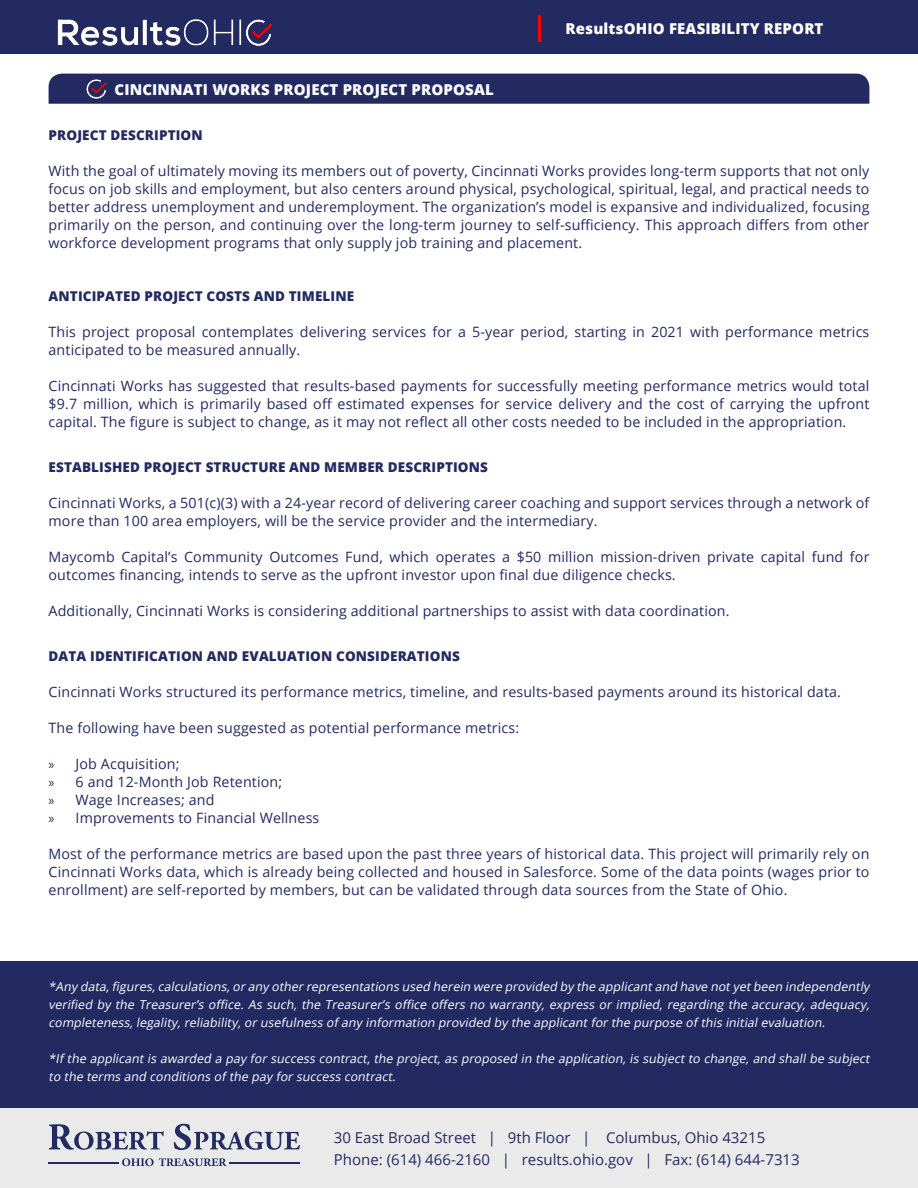
<style>
.page{position:relative;width:918px;height:1188px;background:#fff}
.page>*{position:absolute;margin:0;border:0;box-sizing:border-box;transform-origin:0 0}
.t1{font:15px "Open Sans";color:#232a62}
.t2{font:800 15px "Open Sans";letter-spacing:.01em;color:#fff}
.t3{font:14.25px/18px "Open Sans";letter-spacing:.01em;color:#232a62;text-align:justify}
.t4{font:800 13.5px "Open Sans";letter-spacing:.01em;color:#232a62}
.t5{font:italic 12.3px/18px "Open Sans";letter-spacing:.01em;color:#fff}
.s1{font-family:"Myriad Pro"}
</style>
<div class="page">
<div style="left:0;top:0;width:918px;height:54px;background:#232a62"></div>
<img style="left:57px;top:19px;width:216px;height:27px">
<hr style="left:538px;top:16px;width:3px;height:26px;background:#f00">
<div style="left:49px;top:74px;width:820px;height:30px;background:#232a62"></div>
<img style="left:86px;top:76px;width:24px;height:24px">
<div style="left:0;top:1107px;width:918px;height:81px;background:#eaeaea"></div>
<svg style="left:49px;top:1124px;width:115px;height:26px"></svg>
<svg style="left:174px;top:1124px;width:126px;height:26px"></svg>
<svg style="left:122px;top:1158px;width:105px;height:8px"></svg>
<hr style="left:49px;top:1163px;width:70px;height:1px;background:#222c61">
<hr style="left:229px;top:1163px;width:71px;height:1px;background:#222c61">
<div style="left:0;top:961px;width:918px;height:147px;background:#232a62"></div>
<p class="t2" style="left:114px;top:78px;width:381px">CINCINNATI WORKS PROJECT PROJECT PROPOSAL</p>
<p class="t2" style="left:565px;top:17px;width:260px">ResultsOHIO FEASIBILITY REPORT</p>
<p class="t4" style="left:49px;top:125px;width:156px">PROJECT DESCRIPTION</p>
<p class="t3" style="left:49px;top:162px;width:822px">With the goal of ultimately moving its members out of poverty, Cincinnati Works provides long-term supports that not only focus on job skills and employment, but also centers around physical, psychological, spiritual, legal, and practical needs to better address unemployment and underemployment. The organization’s model is expansive and individualized, focusing primarily on the person, and continuing over the long-term journey to self-sufficiency. This approach differs from other workforce development programs that only supply job training and placement.</p>
<p class="t4" style="left:49px;top:286px;width:307px">ANTICIPATED PROJECT COSTS AND TIMELINE</p>
<p class="t3" style="left:49px;top:322px;width:822px">This project proposal contemplates delivering services for a 5-year period, starting in 2021 with performance metrics anticipated to be measured annually.</p>
<p class="t3" style="left:49px;top:376px;width:822px">Cincinnati Works has suggested that results-based payments for successfully meeting performance metrics would total $9.7 million, which is primarily based off estimated expenses for service delivery and the cost of carrying the upfront capital. The figure is subject to change, as it may not reflect all other costs needed to be included in the appropriation.</p>
<p class="t4" style="left:49px;top:457px;width:441px">ESTABLISHED PROJECT STRUCTURE AND MEMBER DESCRIPTIONS</p>
<p class="t3" style="left:49px;top:493px;width:822px">Cincinnati Works, a 501(c)(3) with a 24-year record of delivering career coaching and support services through a network of more than 100 area employers, will be the service provider and the intermediary.</p>
<p class="t3" style="left:49px;top:547px;width:822px">Maycomb Capital’s Community Outcomes Fund, which operates a $50 million mission-driven private capital fund for outcomes financing, intends to serve as the upfront investor upon final due diligence checks.</p>
<p class="t3" style="left:49px;top:601px;width:683px">Additionally, Cincinnati Works is considering additional partnerships to assist with data coordination.</p>
<p class="t4" style="left:49px;top:646px;width:413px">DATA IDENTIFICATION AND EVALUATION CONSIDERATIONS</p>
<p class="t3" style="left:49px;top:682px;width:794px">Cincinnati Works structured its performance metrics, timeline, and results-based payments around its historical data.</p>
<p class="t3" style="left:49px;top:718px;width:472px">The following have been suggested as potential performance metrics:</p>
<p class="t3" style="left:49px;top:754px;width:133px"><span class="s1">»</span> Job Acquisition;</p>
<p class="t3" style="left:49px;top:772px;width:235px"><span class="s1">»</span> 6 and 12-Month Job Retention;</p>
<p class="t3" style="left:49px;top:790px;width:167px"><span class="s1">»</span> Wage Increases; and</p>
<p class="t3" style="left:49px;top:808px;width:272px"><span class="s1">»</span> Improvements to Financial Wellness</p>
<p class="t3" style="left:49px;top:844px;width:822px">Most of the performance metrics are based upon the past three years of historical data. This project will primarily rely on Cincinnati Works data, which is already being collected and housed in Salesforce. Some of the data points (wages prior to enrollment) are self-reported by members, but can be validated through data sources from the State of Ohio.</p>
<p class="t5" style="left:49px;top:977px;width:825px">*Any data,figures,calculations,or any other representations used herein were provided by the applicantand have notyetbeen independently verified by the Treasurer’s office. As such, the Treasurer’s office offers no warranty, express or implied, regarding the accuracy, adequacy, completeness,legality,reliability,or usefulness of any information provided by the applicantfor the purpose of this initialevaluation.</p>
<p class="t5" style="left:49px;top:1049px;width:825px">*If the applicant is awarded a pay for success contract, the project, as proposed in the application, is subject to change, and shall be subject to the terms and conditions of the pay for success contract.</p>
<p class="t1" style="left:334px;top:1127px;width:433px">30 East Broad Street | 9th Floor | Columbus, Ohio 43215</p>
<p class="t1" style="left:334px;top:1150px;width:467px">Phone: (614) 466-2160 | results.ohio.gov | Fax: (614) 644-7313</p>
</div>
